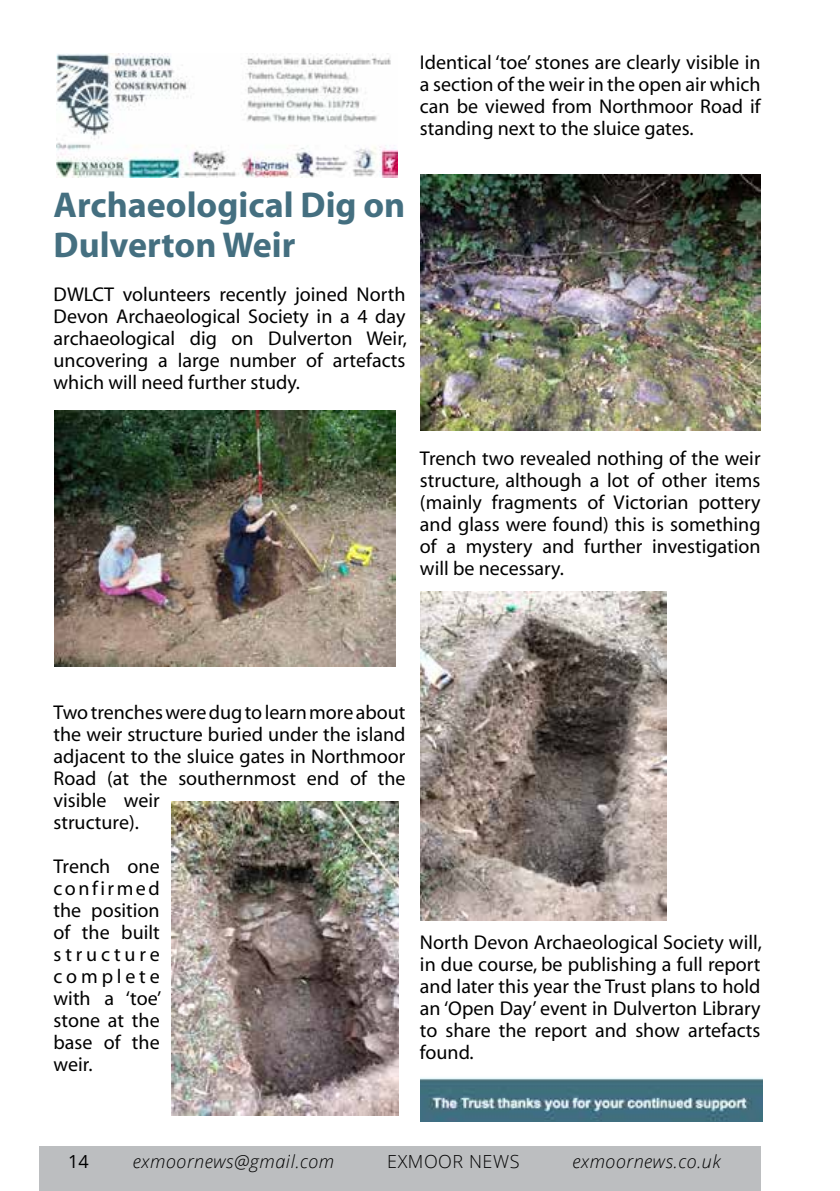
<style>
.page{position:relative;width:840px;height:1191px;background:#fff}
.page>*{position:absolute;margin:0;border:0;box-sizing:border-box;transform-origin:0 0}
.t1{font:700 36px/40px "Myriad";color:#446f80}
.t2{font:20px/22px "Myriad";color:#000;text-align:justify}
.t3{font:italic 300 18px "Open Sans";letter-spacing:.03em;color:#000}
.t4{font:300 18px "Open Sans";letter-spacing:.03em;color:#000}
.t5{font:18px "Open Sans";color:#000}
</style>
<div class="page">
<div style="left:39px;top:1146px;width:721px;height:45px;background:#bcbec0"></div>
<img style="left:56px;top:54px;width:341px;height:124px">
<img style="left:54px;top:411px;width:341px;height:255px">
<img style="left:172px;top:801px;width:226px;height:314px">
<img style="left:420px;top:175px;width:340px;height:255px">
<img style="left:420px;top:592px;width:246px;height:328px">
<img style="left:420px;top:1078px;width:341px;height:43px">
<p class="t2" style="left:420px;top:52px;width:342px">Identical ‘toe’ stones are clearly visible in a section of the weir in the open air which can be viewed from Northmoor Road if standing next to the sluice gates.</p>
<h1 class="t1" style="left:54px;top:186px;width:353px">Archaeological Dig on<br>Dulverton Weir</h1>
<p class="t2" style="left:54px;top:284px;width:354px">DWLCT volunteers recently joined North Devon Archaeological Society in a 4 day archaeological dig on Dulverton Weir, uncovering a large number of artefacts which will need further study.</p>
<p class="t2" style="left:420px;top:448px;width:342px">Trench two revealed nothing of the weir structure, although a lot of other items (mainly fragments of Victorian pottery and glass were found) this is something of a mystery and further investigation will be necessary.</p>
<p class="t2" style="left:54px;top:702px;width:353px;text-align:left">Two trenches were dug to learn more about the weir structure buried under the island adjacent to the sluice gates in Northmoor<br>Road (at the southernmost end of the visible weir<br>structure).</p>
<p class="t2" style="left:54px;top:856px;width:109px">Trench one confirmed the position of the built structure complete with a ‘toe’ stone at the base of the weir.</p>
<p class="t2" style="left:420px;top:932px;width:343px">North Devon Archaeological Society will, in due course, be publishing a full report and later this year the Trust plans to hold an ‘Open Day’ event in Dulverton Library to share the report and show artefacts found.</p>
<p class="t5" style="left:68px;top:1148px;width:22px">14</p>
<p class="t3" style="left:133px;top:1149px;width:203px">exmoornews@gmail.com</p>
<p class="t4" style="left:387px;top:1149px;width:134px">EXMOOR NEWS</p>
<p class="t3" style="left:572px;top:1149px;width:150px">exmoornews.co.uk</p>
</div>
